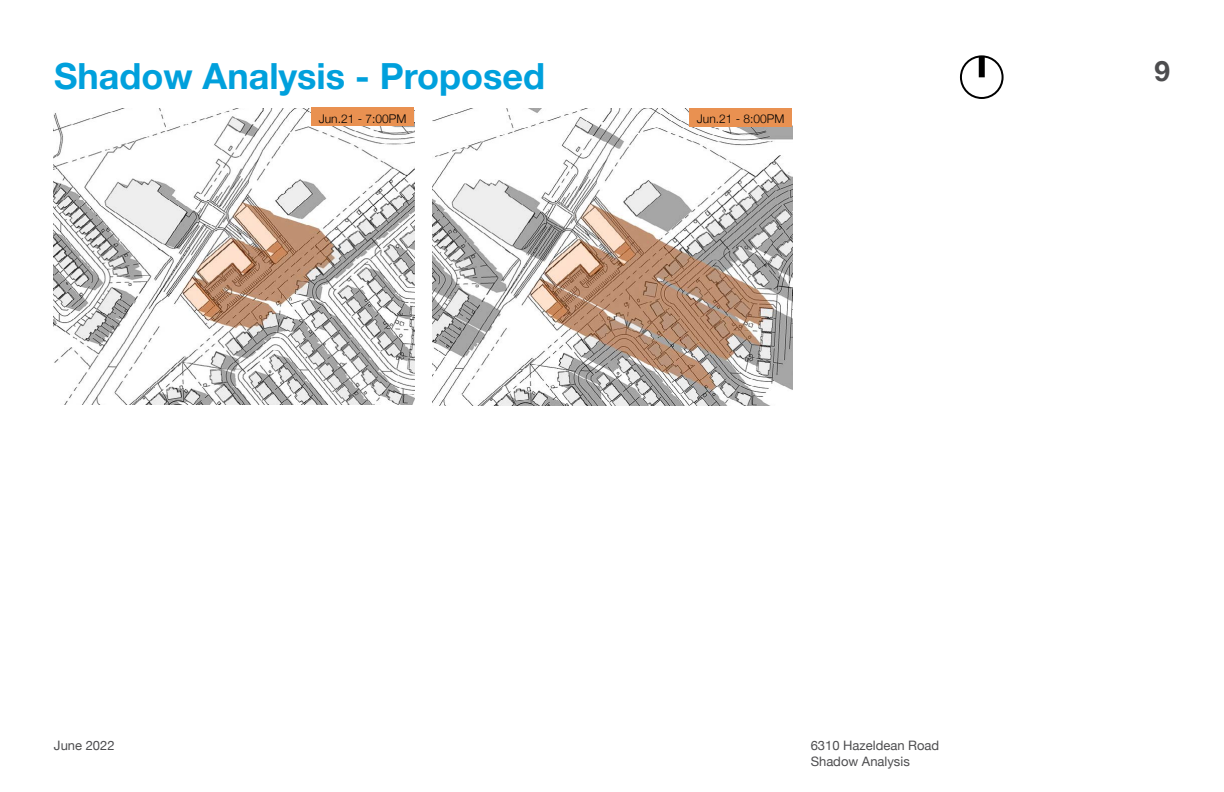
<style>
.page{position:relative;width:1224px;height:792px;background:#fff}
.page>*{position:absolute;margin:0;border:0;box-sizing:border-box;transform-origin:0 0}
.t1{font:700 36px "Helvetica Neue";color:#00a0dc}
.t2{font:700 28px "Helvetica Neue";color:#4d4d4f}
.t3{font:13px/15.6px "Helvetica Neue";color:#4d4d4f}
.t4{font:300 12px "Helvetica Neue";color:#000}
</style>
<div class="page">
<img style="left:432px;top:108px;width:360px;height:297px">
<img style="left:54px;top:108px;width:360px;height:297px">
<div style="left:689px;top:108px;width:103px;height:18px;background:#e99151"></div>
<div style="left:311px;top:108px;width:103px;height:18px;background:#e99151"></div>
<div style="left:960px;top:55px;width:44px;height:44px;border:2px solid #000;border-radius:50%"></div>
<div style="left:979px;top:56px;width:6px;height:21px;background:#000"></div>
<h1 class="t1" style="left:54px;top:63px;width:493px">Shadow Analysis - Proposed</h1>
<p class="t4" style="left:319px;top:114px;width:89px">Jun.21 - 7:00PM</p>
<p class="t4" style="left:697px;top:114px;width:89px">Jun.21 - 8:00PM</p>
<h2 class="t2" style="left:1154px;top:61px;width:17px">9</h2>
<p class="t3" style="left:54px;top:739px;width:62px">June 2022</p>
<p class="t3" style="left:811px;top:739px;width:130px">6310 Hazeldean Road<br>Shadow Analysis</p>
</div>
